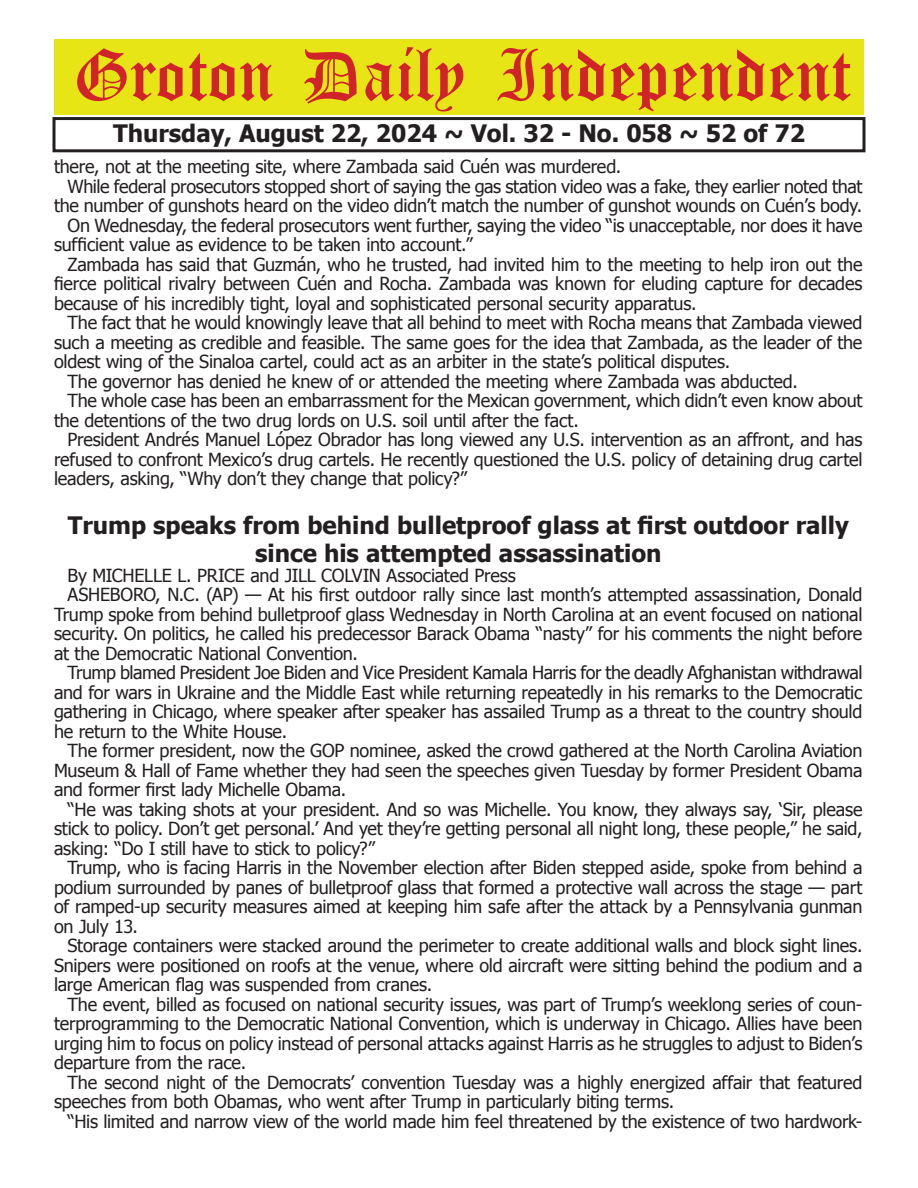
<style>
.page{position:relative;width:918px;height:1188px;background:#fff}
.page>*{position:absolute;margin:0;border:0;box-sizing:border-box;transform-origin:0 0}
.t1{font:54px "Old English Five";color:#d1232a}
.t2{font:700 24px/28.8px "Tahoma";color:#231f20;text-align:center}
.t3{font:18px "Tahoma";letter-spacing:-.015em;color:#231f20}
</style>
<div class="page">
<div style="left:52px;top:117px;width:814px;height:35px;border:3px solid #231f20"></div>
<div style="left:54px;top:40px;width:810px;height:75px;background:#e7e515"></div>
<h1 class="t1" style="left:73px;top:50px;width:779px">Groton Daily Independent</h1>
<h2 class="t2" style="left:113px;top:117px;width:694px">Thursday, August 22, 2024 ~ Vol. 32 - No. 058 ~ 52 of 72</h2>
<p class="t3" style="left:54px;top:155px;width:569px">there, not at the meeting site, where Zambada said Cuén was murdered.</p>
<p class="t3" style="left:68px;top:174px;width:797px">While federal prosecutors stopped short of saying the gas station video was a fake, they earlier noted that</p>
<p class="t3" style="left:54px;top:194px;width:810px">the number of gunshots heard on the video didn’t match the number of gunshot wounds on Cuén’s body.</p>
<p class="t3" style="left:68px;top:213px;width:796px">On Wednesday, the federal prosecutors went further, saying the video “is unacceptable, nor does it have</p>
<p class="t3" style="left:54px;top:233px;width:420px">sufficient value as evidence to be taken into account.”</p>
<p class="t3" style="left:68px;top:252px;width:797px">Zambada has said that Guzmán, who he trusted, had invited him to the meeting to help iron out the</p>
<p class="t3" style="left:54px;top:272px;width:810px">fierce political rivalry between Cuén and Rocha. Zambada was known for eluding capture for decades</p>
<p class="t3" style="left:54px;top:291px;width:644px">because of his incredibly tight, loyal and sophisticated personal security apparatus.</p>
<p class="t3" style="left:68px;top:311px;width:796px">The fact that he would knowingly leave that all behind to meet with Rocha means that Zambada viewed</p>
<p class="t3" style="left:54px;top:330px;width:810px">such a meeting as credible and feasible. The same goes for the idea that Zambada, as the leader of the</p>
<p class="t3" style="left:54px;top:350px;width:678px">oldest wing of the Sinaloa cartel, could act as an arbiter in the state’s political disputes.</p>
<p class="t3" style="left:68px;top:369px;width:732px">The governor has denied he knew of or attended the meeting where Zambada was abducted.</p>
<p class="t3" style="left:68px;top:389px;width:796px">The whole case has been an embarrassment for the Mexican government, which didn’t even know about</p>
<p class="t3" style="left:54px;top:408px;width:526px">the detentions of the two drug lords on U.S. soil until after the fact.</p>
<p class="t3" style="left:68px;top:428px;width:797px">President Andrés Manuel López Obrador has long viewed any U.S. intervention as an affront, and has</p>
<p class="t3" style="left:54px;top:447px;width:810px">refused to confront Mexico’s drug cartels. He recently questioned the U.S. policy of detaining drug cartel</p>
<p class="t3" style="left:54px;top:467px;width:415px">leaders, asking, “Why don’t they change that policy?”</p>
<h2 class="t2" style="left:68px;top:509px;width:783px">Trump speaks from behind bulletproof glass at first outdoor rally since his attempted assassination</h2>
<p class="t3" style="left:68px;top:563px;width:450px">By MICHELLE L. PRICE and JILL COLVIN Associated Press</p>
<p class="t3" style="left:68px;top:583px;width:796px">ASHEBORO, N.C. (AP) — At his first outdoor rally since last month’s attempted assassination, Donald</p>
<p class="t3" style="left:54px;top:602px;width:810px">Trump spoke from behind bulletproof glass Wednesday in North Carolina at an event focused on national</p>
<p class="t3" style="left:54px;top:622px;width:810px">security. On politics, he called his predecessor Barack Obama “nasty” for his comments the night before</p>
<p class="t3" style="left:54px;top:641px;width:305px">at the Democratic National Convention.</p>
<p class="t3" style="left:68px;top:661px;width:797px">Trump blamed President Joe Biden and Vice President Kamala Harris for the deadly Afghanistan withdrawal</p>
<p class="t3" style="left:54px;top:680px;width:810px">and for wars in Ukraine and the Middle East while returning repeatedly in his remarks to the Democratic</p>
<p class="t3" style="left:54px;top:700px;width:810px">gathering in Chicago, where speaker after speaker has assailed Trump as a threat to the country should</p>
<p class="t3" style="left:54px;top:719px;width:235px">he return to the White House.</p>
<p class="t3" style="left:68px;top:739px;width:797px">The former president, now the GOP nominee, asked the crowd gathered at the North Carolina Aviation</p>
<p class="t3" style="left:54px;top:758px;width:810px">Museum &amp; Hall of Fame whether they had seen the speeches given Tuesday by former President Obama</p>
<p class="t3" style="left:54px;top:778px;width:294px">and former first lady Michelle Obama.</p>
<p class="t3" style="left:68px;top:797px;width:797px">“He was taking shots at your president. And so was Michelle. You know, they always say, ‘Sir, please</p>
<p class="t3" style="left:54px;top:817px;width:810px">stick to policy. Don’t get personal.’ And yet they’re getting personal all night long, these people,” he said,</p>
<p class="t3" style="left:54px;top:836px;width:323px">asking: “Do I still have to stick to policy?”</p>
<p class="t3" style="left:68px;top:856px;width:797px">Trump, who is facing Harris in the November election after Biden stepped aside, spoke from behind a</p>
<p class="t3" style="left:54px;top:875px;width:810px">podium surrounded by panes of bulletproof glass that formed a protective wall across the stage — part</p>
<p class="t3" style="left:54px;top:895px;width:810px">of ramped-up security measures aimed at keeping him safe after the attack by a Pennsylvania gunman</p>
<p class="t3" style="left:54px;top:914px;width:86px">on July 13.</p>
<p class="t3" style="left:68px;top:934px;width:796px">Storage containers were stacked around the perimeter to create additional walls and block sight lines.</p>
<p class="t3" style="left:54px;top:953px;width:810px">Snipers were positioned on roofs at the venue, where old aircraft were sitting behind the podium and a</p>
<p class="t3" style="left:54px;top:973px;width:380px">large American flag was suspended from cranes.</p>
<p class="t3" style="left:68px;top:992px;width:796px">The event, billed as focused on national security issues, was part of Trump’s weeklong series of coun-</p>
<p class="t3" style="left:54px;top:1012px;width:810px">terprogramming to the Democratic National Convention, which is underway in Chicago. Allies have been</p>
<p class="t3" style="left:54px;top:1031px;width:810px">urging him to focus on policy instead of personal attacks against Harris as he struggles to adjust to Biden’s</p>
<p class="t3" style="left:54px;top:1051px;width:194px">departure from the race.</p>
<p class="t3" style="left:68px;top:1070px;width:796px">The second night of the Democrats’ convention Tuesday was a highly energized affair that featured</p>
<p class="t3" style="left:54px;top:1090px;width:622px">speeches from both Obamas, who went after Trump in particularly biting terms.</p>
<p class="t3" style="left:68px;top:1109px;width:796px">“His limited and narrow view of the world made him feel threatened by the existence of two hardwork-</p>
</div>
